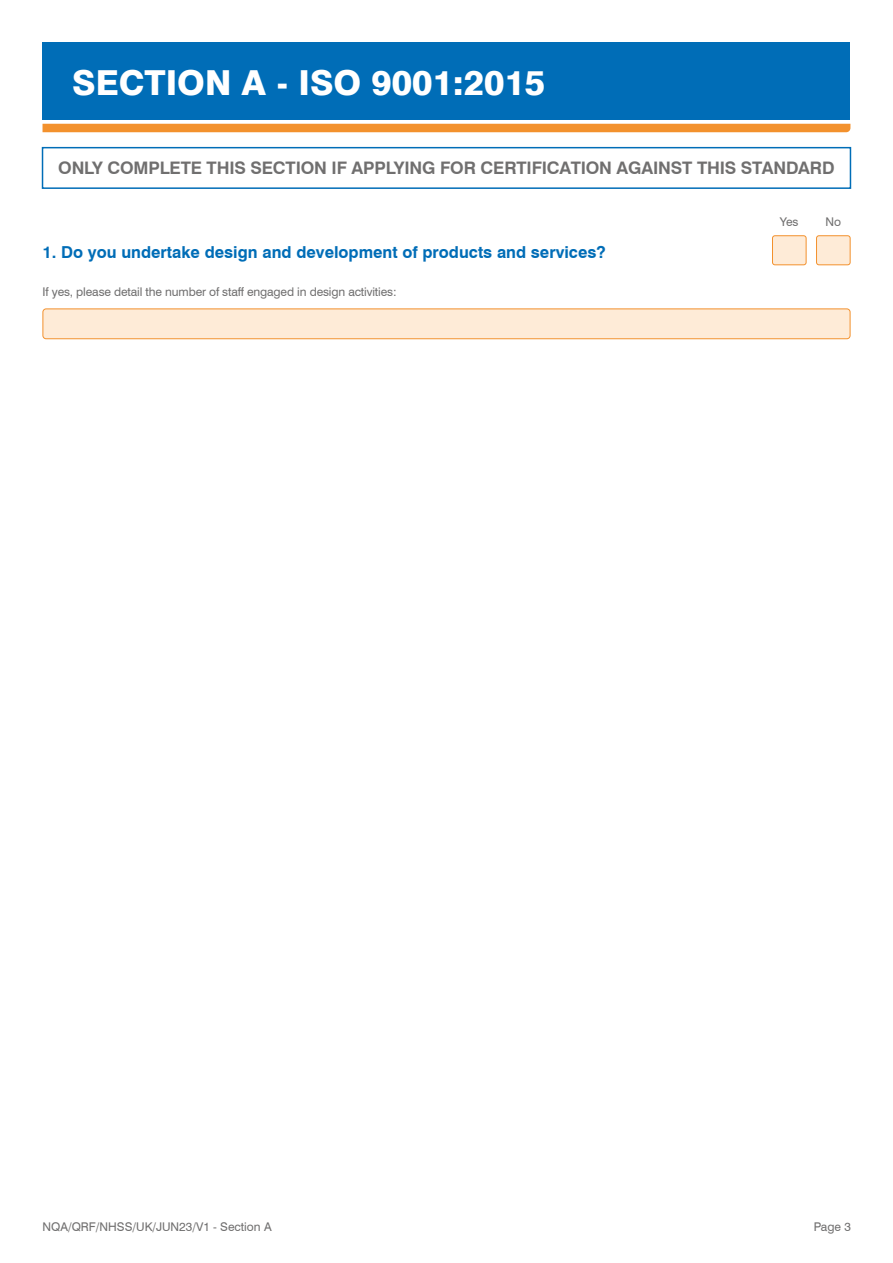
<style>
.page{position:relative;width:893px;height:1263px;background:#fff}
.page>*{position:absolute;margin:0;border:0;box-sizing:border-box;transform-origin:0 0}
.t1{font:800 34.5px "Swiss 721 BT";color:#fff}
.t2{font:700 17.25px "Swiss 721 BT";letter-spacing:-.01em;color:#706f6f}
.t3{font:700 16.5px "Swiss 721 BT";color:#006db7}
.t4{font:12px "Swiss 721 BT";letter-spacing:-.01em;color:#706f6f}
</style>
<div class="page">
<div style="left:43px;top:124px;width:807px;height:8px;background:#f3912d"></div>
<div style="left:43px;top:43px;width:807px;height:77px;background:#006db7"></div>
<div style="left:42px;top:147px;width:809px;height:42px;border:2px solid #006db7"></div>
<div style="left:772px;top:236px;width:34px;height:29px;background:#feebd7;border-radius:2px"></div>
<div style="left:772px;top:235px;width:34px;height:30px;border:1px solid #f3912d;border-radius:2px"></div>
<div style="left:816px;top:236px;width:34px;height:29px;background:#feebd7;border-radius:2px"></div>
<div style="left:816px;top:235px;width:34px;height:30px;border:1px solid #f3912d;border-radius:2px"></div>
<div style="left:43px;top:309px;width:807px;height:30px;background:#feebd7;border-radius:3px"></div>
<div style="left:43px;top:308px;width:807px;height:31px;border:1px solid #f3912d;border-radius:3px"></div>
<h1 class="t1" style="left:72px;top:61px;width:474px">SECTION A - ISO 9001:2015</h1>
<h2 class="t2" style="left:58px;top:158px;width:778px">ONLY COMPLETE THIS SECTION IF APPLYING FOR CERTIFICATION AGAINST THIS STANDARD</h2>
<h3 class="t3" style="left:43px;top:242px;width:565px">1. Do you undertake design and development of products and services?</h3>
<p class="t4" style="left:43px;top:284px;width:356px">If yes, please detail the number of staff engaged in design activities:</p>
<p class="t4" style="left:780px;top:214px;width:20px">Yes</p>
<p class="t4" style="left:826px;top:214px;width:17px">No</p>
<p class="t4" style="left:43px;top:1219px;width:231px">NQA/QRF/NHSS/UK/JUN23/V1 - Section A</p>
<p class="t4" style="left:814px;top:1219px;width:39px">Page 3</p>
</div>
